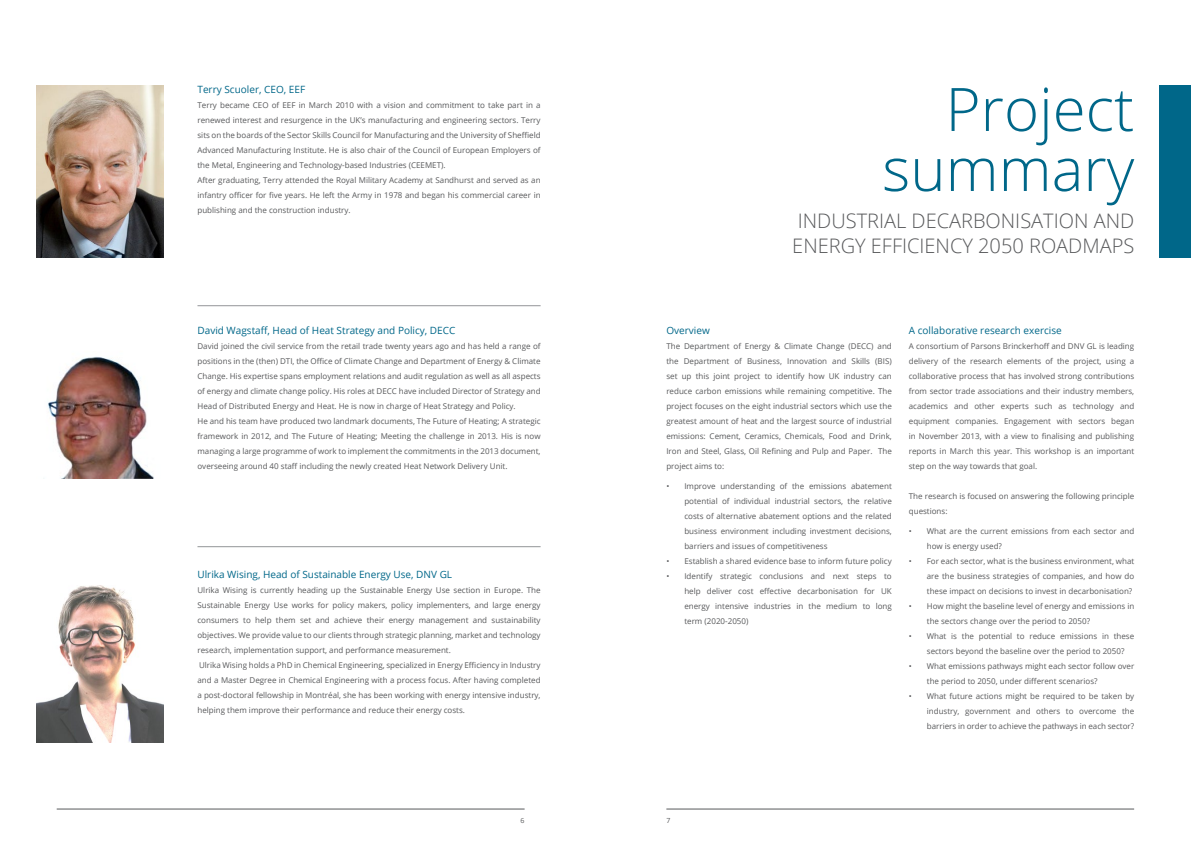
<style>
.page{position:relative;width:1191px;height:842px;background:#fff}
.page>*{position:absolute;margin:0;border:0;box-sizing:border-box;transform-origin:0 0}
.t1{font:300 60px/60px "Open Sans";color:#006789;text-align:right}
.t2{font:300 20px/25px "Open Sans";color:#58595b}
.t3{font:10px "Open Sans";color:#006789}
.t4{font:8px/15px "Open Sans";color:#58595b}
.t5{font:7px "Open Sans";color:#58595b}
</style>
<div class="page">
<img style="left:48px;top:356px;width:106px;height:122px">
<hr style="left:197px;top:546px;width:343px;height:1px;background:#939598">
<img style="left:36px;top:585px;width:128px;height:158px">
<img style="left:36px;top:85px;width:128px;height:172px">
<hr style="left:197px;top:305px;width:343px;height:1px;background:#939598">
<div style="left:1159px;top:85px;width:32px;height:172px;background:#006789"></div>
<hr style="left:57px;top:809px;width:467px;height:1px;background:#58595b">
<hr style="left:666px;top:809px;width:468px;height:1px;background:#58595b">
<p class="t3" style="left:197px;top:82px;width:109px">Terry Scuoler, CEO, EEF</p>
<p class="t4" style="left:197px;top:97px;width:344px">Terry became CEO of EEF in March 2010 with a vision and commitment to take part in a renewed interest and resurgence in the UK’s manufacturing and engineering sectors. Terry sits on the boards of the Sector Skills Council for Manufacturing and the University of Sheffield Advanced Manufacturing Institute. He is also chair of the Council of European Employers of the Metal, Engineering and Technology-based Industries (CEEMET).<br>After graduating, Terry attended the Royal Military Academy at Sandhurst and served as an infantry officer for five years. He left the Army in 1978 and began his commercial career in publishing and the construction industry.</p>
<p class="t3" style="left:197px;top:323px;width:259px">David Wagstaff, Head of Heat Strategy and Policy, DECC</p>
<p class="t4" style="left:197px;top:338px;width:344px">David joined the civil service from the retail trade twenty years ago and has held a range of positions in the (then) DTI, the Office of Climate Change and Department of Energy &amp; Climate Change. His expertise spans employment relations and audit regulation as well as all aspects of energy and climate change policy. His roles at DECC have included Director of Strategy and Head of Distributed Energy and Heat. He is now in charge of Heat Strategy and Policy.<br>He and his team have produced two landmark documents, The Future of Heating; A strategic framework in 2012, and The Future of Heating; Meeting the challenge in 2013. His is now managing a large programme of work to implement the commitments in the 2013 document, overseeing around 40 staff including the newly created Heat Network Delivery Unit.</p>
<p class="t3" style="left:197px;top:568px;width:256px">Ulrika Wising, Head of Sustainable Energy Use, DNV GL</p>
<p class="t4" style="left:197px;top:583px;width:344px">Ulrika Wising is currently heading up the Sustainable Energy Use section in Europe. The Sustainable Energy Use works for policy makers, policy implementers, and large energy consumers to help them set and achieve their energy management and sustainability objectives. We provide value to our clients through strategic planning, market and technology research, implementation support, and performance measurement.<br>Ulrika Wising holds a PhD in Chemical Engineering, specialized in Energy Efficiency in Industry and a Master Degree in Chemical Engineering with a process focus. After having completed a post-doctoral fellowship in Montréal, she has been working with energy intensive industry, helping them improve their performance and reduce their energy costs.</p>
<h1 class="t1" style="left:882px;top:78px;width:253px">PROJECT<br>SUMMARY</h1>
<h2 class="t2" style="left:792px;top:208px;width:343px">I NDUSTRIAL D ECARBONISATION AND<br>E NERGY E FFICIENCY 2050 ROADMAPS</h2>
<p class="t3" style="left:666px;top:323px;width:45px">Overview</p>
<p class="t4" style="left:666px;top:338px;width:227px;text-align:justify">The Department of Energy &amp; Climate Change (DECC) and the Department of Business, Innovation and Skills (BIS) set up this joint project to identify how UK industry can reduce carbon emissions while remaining competitive. The project focuses on the eight industrial sectors which use the greatest amount of heat and the largest source of industrial emissions: Cement, Ceramics, Chemicals, Food and Drink, Iron and Steel, Glass, Oil Refining and Pulp and Paper. The project aims to:</p>
<p class="t4" style="left:684px;top:479px;width:209px;text-align:justify;text-indent:-18px">• Improve understanding of the emissions abatement potential of individual industrial sectors, the relative costs of alternative abatement options and the related business environment including investment decisions, barriers and issues of competitiveness</p>
<p class="t4" style="left:666px;top:554px;width:227px">• Establish a shared evidence base to inform future policy</p>
<p class="t4" style="left:684px;top:569px;width:209px;text-align:justify;text-indent:-18px">• Identify strategic conclusions and next steps to help deliver cost effective decarbonisation for UK energy intensive industries in the medium to long term (2020-2050)</p>
<p class="t3" style="left:909px;top:323px;width:154px">A collaborative research exercise</p>
<p class="t4" style="left:909px;top:338px;width:227px;text-align:justify">A consortium of Parsons Brinckerhoff and DNV GL is leading delivery of the research elements of the project, using a collaborative process that has involved strong contributions from sector trade associations and their industry members, academics and other experts such as technology and equipment companies. Engagement with sectors began in November 2013, with a view to finalising and publishing reports in March this year. This workshop is an important step on the way towards that goal.</p>
<p class="t4" style="left:909px;top:488px;width:227px">The research is focused on answering the following principle questions:</p>
<p class="t4" style="left:927px;top:524px;width:209px;text-indent:-18px">• What are the current emissions from each sector and how is energy used?</p>
<p class="t4" style="left:927px;top:554px;width:209px;text-align:justify;text-indent:-18px">• For each sector, what is the business environment, what are the business strategies of companies, and how do these impact on decisions to invest in decarbonisation?</p>
<p class="t4" style="left:927px;top:599px;width:209px;text-indent:-18px">• How might the baseline level of energy and emissions in the sectors change over the period to 2050?</p>
<p class="t4" style="left:927px;top:629px;width:209px;text-indent:-18px">• What is the potential to reduce emissions in these sectors beyond the baseline over the period to 2050?</p>
<p class="t4" style="left:927px;top:659px;width:209px;text-indent:-18px">• What emissions pathways might each sector follow over the period to 2050, under different scenarios?</p>
<p class="t4" style="left:927px;top:689px;width:209px;text-align:justify;text-indent:-18px">• What future actions might be required to be taken by industry, government and others to overcome the barriers in order to achieve the pathways in each sector?</p>
<p class="t5" style="left:520px;top:815px;width:6px">6</p>
<p class="t5" style="left:666px;top:815px;width:6px">7</p>
</div>
